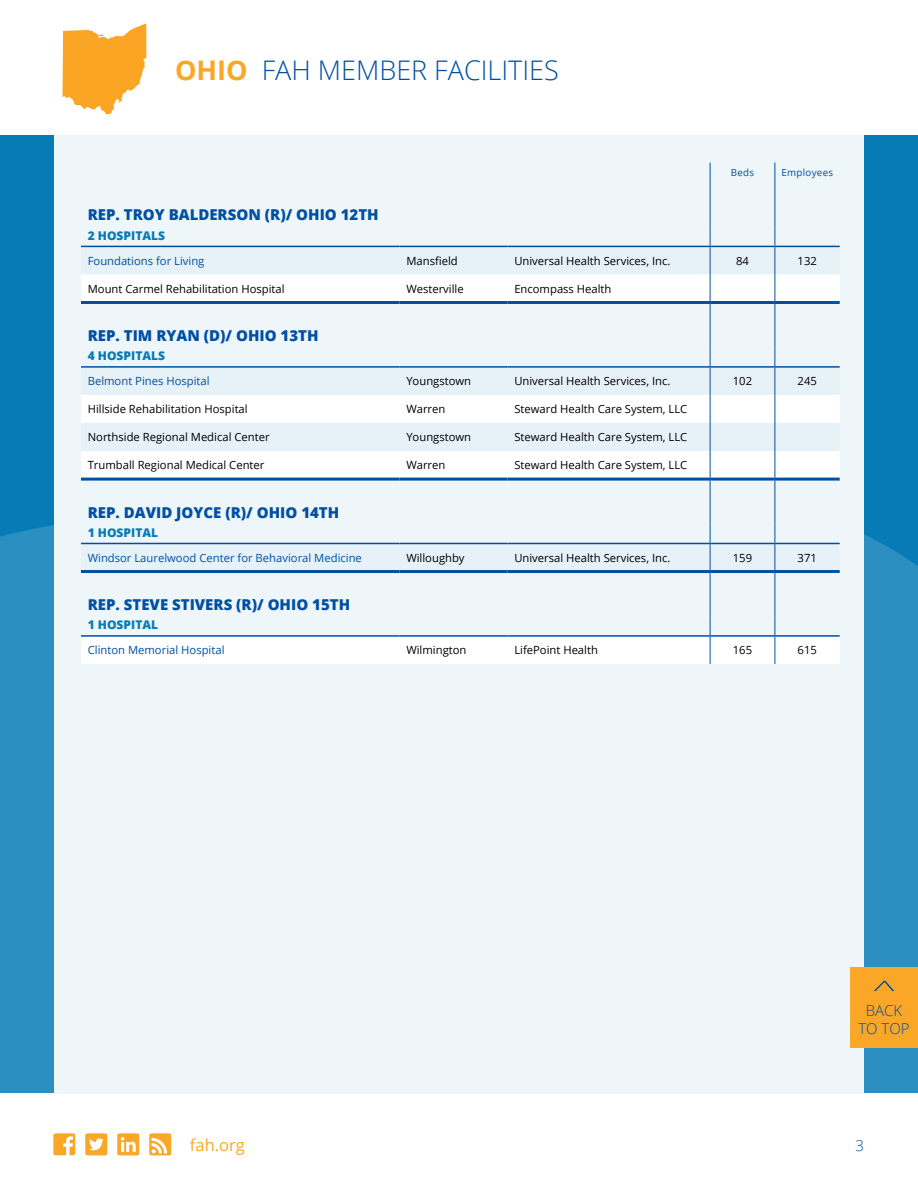
<style>
.page{position:relative;width:918px;height:1188px;background:#077bb6}
.page>*{position:absolute;margin:0;border:0;box-sizing:border-box;transform-origin:0 0}
.t1{font:300 27px "Open Sans";color:#004fa3}
.t2{font:16.5px "Open Sans";color:#faa626}
.t3{font:800 15px "Open Sans";color:#004fa3}
.t4{font:300 15px/18px "Open Sans";color:#004fa3;text-align:center}
.t5{font:800 12px "Open Sans";color:#077bb6}
.t6{font:11.25px "Open Sans";color:#000}
.t7{font:11.25px "Open Sans";color:#004fa3}
.t8{font:9.75px "Open Sans";letter-spacing:.03em;color:#004fa3}
.s1{font-weight:700;color:#faa626}
</style>
<div class="page">
<div style="left:0;top:525px;width:918px;height:569px;background:#2b8fc2"></div>
<div style="left:0;top:1094px;width:918px;height:94px;background:#fff"></div>
<div style="left:54px;top:135px;width:810px;height:959px;background:#eef6fa"></div>
<svg style="left:81px;top:274px;width:759px;height:390px"></svg>
<svg style="left:710px;top:163px;width:1px;height:19px"></svg>
<hr style="left:710px;top:182px;width:1px;height:45px;background:#004fa3">
<hr style="left:775px;top:182px;width:1px;height:45px;background:#004fa3">
<svg style="left:710px;top:227px;width:1px;height:74px"></svg>
<svg style="left:775px;top:227px;width:1px;height:74px"></svg>
<hr style="left:710px;top:304px;width:1px;height:44px;background:#004fa3">
<hr style="left:775px;top:304px;width:1px;height:44px;background:#004fa3">
<svg style="left:710px;top:348px;width:1px;height:130px"></svg>
<svg style="left:775px;top:348px;width:1px;height:130px"></svg>
<hr style="left:710px;top:481px;width:1px;height:43px;background:#004fa3">
<hr style="left:775px;top:481px;width:1px;height:43px;background:#004fa3">
<svg style="left:710px;top:524px;width:1px;height:46px"></svg>
<svg style="left:775px;top:524px;width:1px;height:46px"></svg>
<hr style="left:710px;top:573px;width:1px;height:44px;background:#004fa3">
<hr style="left:775px;top:573px;width:1px;height:44px;background:#004fa3">
<svg style="left:710px;top:617px;width:1px;height:47px"></svg>
<svg style="left:775px;top:617px;width:1px;height:47px"></svg>
<svg style="left:775px;top:163px;width:1px;height:19px"></svg>
<hr style="left:81px;top:246px;width:319px;height:1px;background:#004fa3">
<hr style="left:400px;top:246px;width:108px;height:1px;background:#004fa3">
<hr style="left:508px;top:246px;width:202px;height:1px;background:#004fa3">
<hr style="left:710px;top:246px;width:65px;height:1px;background:#004fa3">
<hr style="left:775px;top:246px;width:65px;height:1px;background:#004fa3">
<hr style="left:81px;top:366px;width:319px;height:2px;background:#004fa3">
<hr style="left:400px;top:366px;width:108px;height:2px;background:#004fa3">
<hr style="left:508px;top:366px;width:202px;height:2px;background:#004fa3">
<hr style="left:710px;top:366px;width:65px;height:2px;background:#004fa3">
<hr style="left:775px;top:366px;width:65px;height:2px;background:#004fa3">
<hr style="left:81px;top:543px;width:319px;height:1px;background:#004fa3">
<hr style="left:400px;top:543px;width:108px;height:1px;background:#004fa3">
<hr style="left:508px;top:543px;width:202px;height:1px;background:#004fa3">
<hr style="left:710px;top:543px;width:65px;height:1px;background:#004fa3">
<hr style="left:775px;top:543px;width:65px;height:1px;background:#004fa3">
<hr style="left:81px;top:635px;width:319px;height:2px;background:#004fa3">
<hr style="left:400px;top:635px;width:108px;height:2px;background:#004fa3">
<hr style="left:508px;top:635px;width:202px;height:2px;background:#004fa3">
<hr style="left:710px;top:635px;width:65px;height:2px;background:#004fa3">
<hr style="left:775px;top:635px;width:65px;height:2px;background:#004fa3">
<hr style="left:81px;top:301px;width:319px;height:3px;background:#004fa3">
<hr style="left:400px;top:301px;width:108px;height:3px;background:#004fa3">
<hr style="left:508px;top:301px;width:202px;height:3px;background:#004fa3">
<hr style="left:710px;top:301px;width:65px;height:3px;background:#004fa3">
<hr style="left:775px;top:301px;width:65px;height:3px;background:#004fa3">
<hr style="left:81px;top:478px;width:319px;height:3px;background:#004fa3">
<hr style="left:400px;top:478px;width:108px;height:3px;background:#004fa3">
<hr style="left:508px;top:478px;width:202px;height:3px;background:#004fa3">
<hr style="left:710px;top:478px;width:65px;height:3px;background:#004fa3">
<hr style="left:775px;top:478px;width:65px;height:3px;background:#004fa3">
<hr style="left:81px;top:570px;width:319px;height:3px;background:#004fa3">
<hr style="left:400px;top:570px;width:108px;height:3px;background:#004fa3">
<hr style="left:508px;top:570px;width:202px;height:3px;background:#004fa3">
<hr style="left:710px;top:570px;width:65px;height:3px;background:#004fa3">
<hr style="left:775px;top:570px;width:65px;height:3px;background:#004fa3">
<div style="left:0;top:0;width:918px;height:135px;background:#fff"></div>
<svg style="left:63px;top:24px;width:83px;height:90px"></svg>
<svg style="left:149px;top:1133px;width:22px;height:22px"></svg>
<svg style="left:53px;top:1133px;width:22px;height:22px"></svg>
<svg style="left:117px;top:1133px;width:22px;height:22px"></svg>
<svg style="left:85px;top:1133px;width:22px;height:22px"></svg>
<div style="left:850px;top:967px;width:68px;height:81px;background:#faa626"></div>
<svg style="left:874px;top:981px;width:20px;height:10px"></svg>
<h1 class="t1" style="left:175px;top:52px;width:385px"><span class="s1">OHIO</span> FAH MEMBER FACILITIES</h1>
<p class="t8" style="left:731px;top:166px;width:25px">Beds</p>
<p class="t8" style="left:781px;top:166px;width:53px">Employees</p>
<h3 class="t3" style="left:88px;top:204px;width:293px">REP. TROY BALDERSON (R)/ OHIO 12TH</h3>
<p class="t5" style="left:88px;top:226px;width:79px">2 HOSPITALS</p>
<p class="t7" style="left:88px;top:253px;width:118px">Foundations for Living</p>
<p class="t6" style="left:406px;top:253px;width:53px">Mansfield</p>
<p class="t6" style="left:514px;top:253px;width:158px">Universal Health Services, Inc.</p>
<p class="t6" style="left:736px;top:253px;width:14px">84</p>
<p class="t6" style="left:798px;top:253px;width:21px">132</p>
<p class="t6" style="left:88px;top:281px;width:198px">Mount Carmel Rehabilitation Hospital</p>
<p class="t6" style="left:406px;top:281px;width:59px">Westerville</p>
<p class="t6" style="left:514px;top:281px;width:99px">Encompass Health</p>
<h3 class="t3" style="left:88px;top:324px;width:232px">REP. TIM RYAN (D)/ OHIO 13TH</h3>
<p class="t5" style="left:88px;top:347px;width:79px">4 HOSPITALS</p>
<p class="t7" style="left:88px;top:373px;width:123px">Belmont Pines Hospital</p>
<p class="t6" style="left:406px;top:373px;width:66px">Youngstown</p>
<p class="t6" style="left:514px;top:373px;width:158px">Universal Health Services, Inc.</p>
<p class="t6" style="left:733px;top:373px;width:21px">102</p>
<p class="t6" style="left:798px;top:373px;width:21px">245</p>
<p class="t6" style="left:88px;top:401px;width:161px">Hillside Rehabilitation Hospital</p>
<p class="t6" style="left:406px;top:401px;width:41px">Warren</p>
<p class="t6" style="left:514px;top:401px;width:174px">Steward Health Care System, LLC</p>
<p class="t6" style="left:88px;top:430px;width:183px">Northside Regional Medical Center</p>
<p class="t6" style="left:406px;top:430px;width:66px">Youngstown</p>
<p class="t6" style="left:514px;top:430px;width:174px">Steward Health Care System, LLC</p>
<p class="t6" style="left:88px;top:458px;width:178px">Trumball Regional Medical Center</p>
<p class="t6" style="left:406px;top:458px;width:41px">Warren</p>
<p class="t6" style="left:514px;top:458px;width:174px">Steward Health Care System, LLC</p>
<h3 class="t3" style="left:88px;top:501px;width:253px">REP. DAVID JOYCE (R)/ OHIO 14TH</h3>
<p class="t5" style="left:88px;top:523px;width:72px">1 HOSPITAL</p>
<p class="t7" style="left:88px;top:550px;width:276px">Windsor Laurelwood Center for Behavioral Medicine</p>
<p class="t6" style="left:406px;top:550px;width:60px">Willoughby</p>
<p class="t6" style="left:514px;top:550px;width:158px">Universal Health Services, Inc.</p>
<p class="t6" style="left:733px;top:550px;width:21px">159</p>
<p class="t6" style="left:798px;top:550px;width:21px">371</p>
<h3 class="t3" style="left:88px;top:593px;width:264px">REP. STEVE STIVERS (R)/ OHIO 15TH</h3>
<p class="t5" style="left:88px;top:616px;width:72px">1 HOSPITAL</p>
<p class="t7" style="left:88px;top:642px;width:138px">Clinton Memorial Hospital</p>
<p class="t6" style="left:406px;top:642px;width:62px">Wilmington</p>
<p class="t6" style="left:514px;top:642px;width:85px">LifePoint Health</p>
<p class="t6" style="left:733px;top:642px;width:21px">165</p>
<p class="t6" style="left:798px;top:642px;width:21px">615</p>
<h2 class="t2" style="left:190px;top:1134px;width:57px">fah.org</h2>
<h3 class="t4" style="left:858px;top:1001px;width:53px">BACK<br>TO TOP</h3>
<h3 class="t4" style="left:855px;top:1136px;width:10px">3</h3>
</div>
